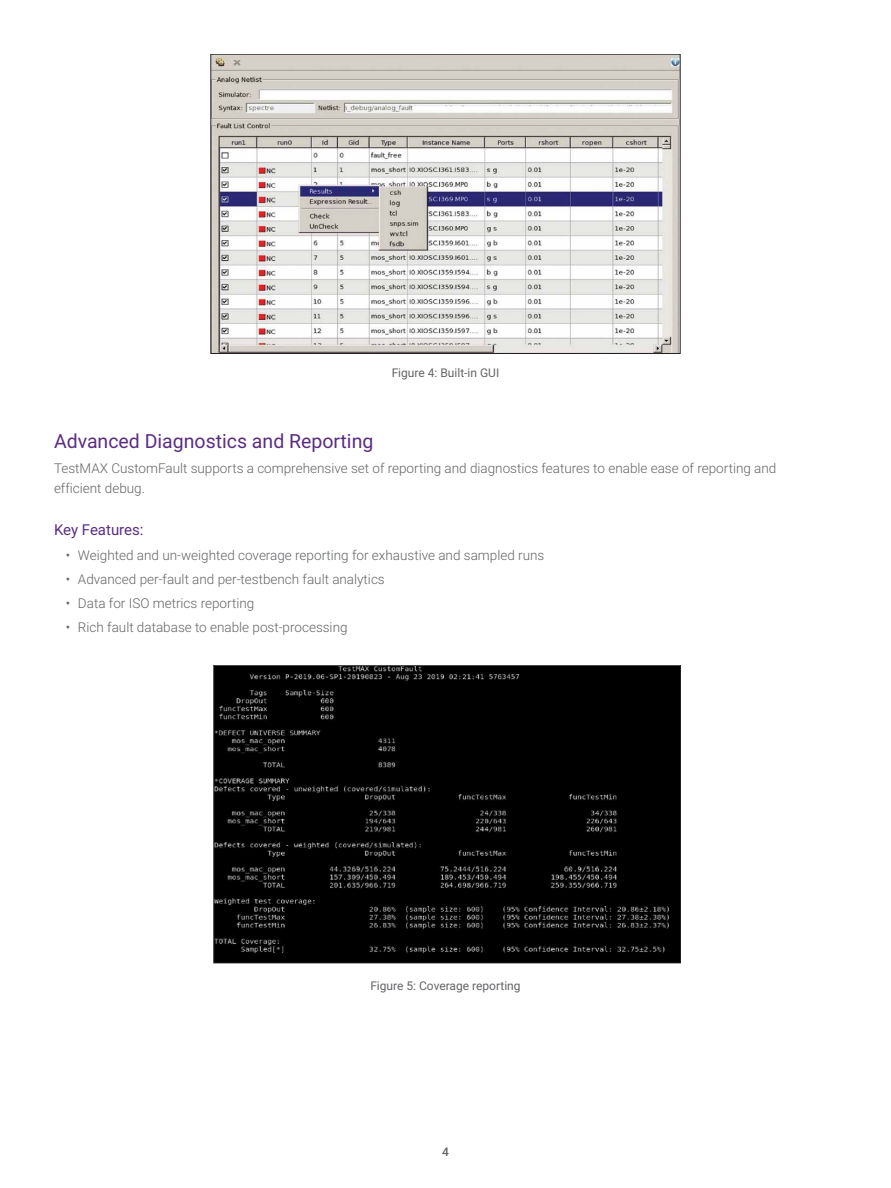
<style>
.page{position:relative;width:891px;height:1188px;background:#fff}
.page>*{position:absolute;margin:0;border:0;box-sizing:border-box;transform-origin:0 0}
.HEADING_1{font:19.5px "Roboto";color:#5a2c82}
.HEADING_2{font:15px "Roboto";color:#5a2c82}
.BODY_COPY{font:300 13.5px/19.5px "Roboto";color:#636466}
.FIGURE_CAPTION{font:12px "Roboto";color:#636466}
.t1{font:500 12px "Roboto";color:#636466}
</style>
<div class="page">
<img style="left:213px;top:56px;width:465px;height:296px">
<div style="left:211px;top:54px;width:469px;height:300px;border:1px solid #231f20"></div>
<img style="left:216px;top:667px;width:463px;height:294px">
<div style="left:214px;top:665px;width:467px;height:298px;border:1px solid #231f20"></div>
<p class="FIGURE_CAPTION" style="left:392px;top:365px;width:109px">Figure 4: Built-in GUI</p>
<p class="HEADING_1" style="left:54px;top:427px;width:321px">Advanced Diagnostics and Reporting</p>
<p class="BODY_COPY" style="left:54px;top:458px;width:724px">TestMAX CustomFault supports a comprehensive set of reporting and diagnostics features to enable ease of reporting and efficient debug.</p>
<p class="HEADING_2" style="left:54px;top:519px;width:91px">Key Features:</p>
<p class="BODY_COPY" style="left:66px;top:545px;width:480px">• Weighted and un-weighted coverage reporting for exhaustive and sampled runs</p>
<p class="BODY_COPY" style="left:66px;top:569px;width:320px">• Advanced per-fault and per-testbench fault analytics</p>
<p class="BODY_COPY" style="left:66px;top:593px;width:190px">• Data for ISO metrics reporting</p>
<p class="BODY_COPY" style="left:66px;top:617px;width:283px">• Rich fault database to enable post-processing</p>
<p class="FIGURE_CAPTION" style="left:370px;top:977px;width:152px">Figure 5: Coverage reporting</p>
<p class="t1" style="left:442px;top:1144px;width:8px">4</p>
</div>
